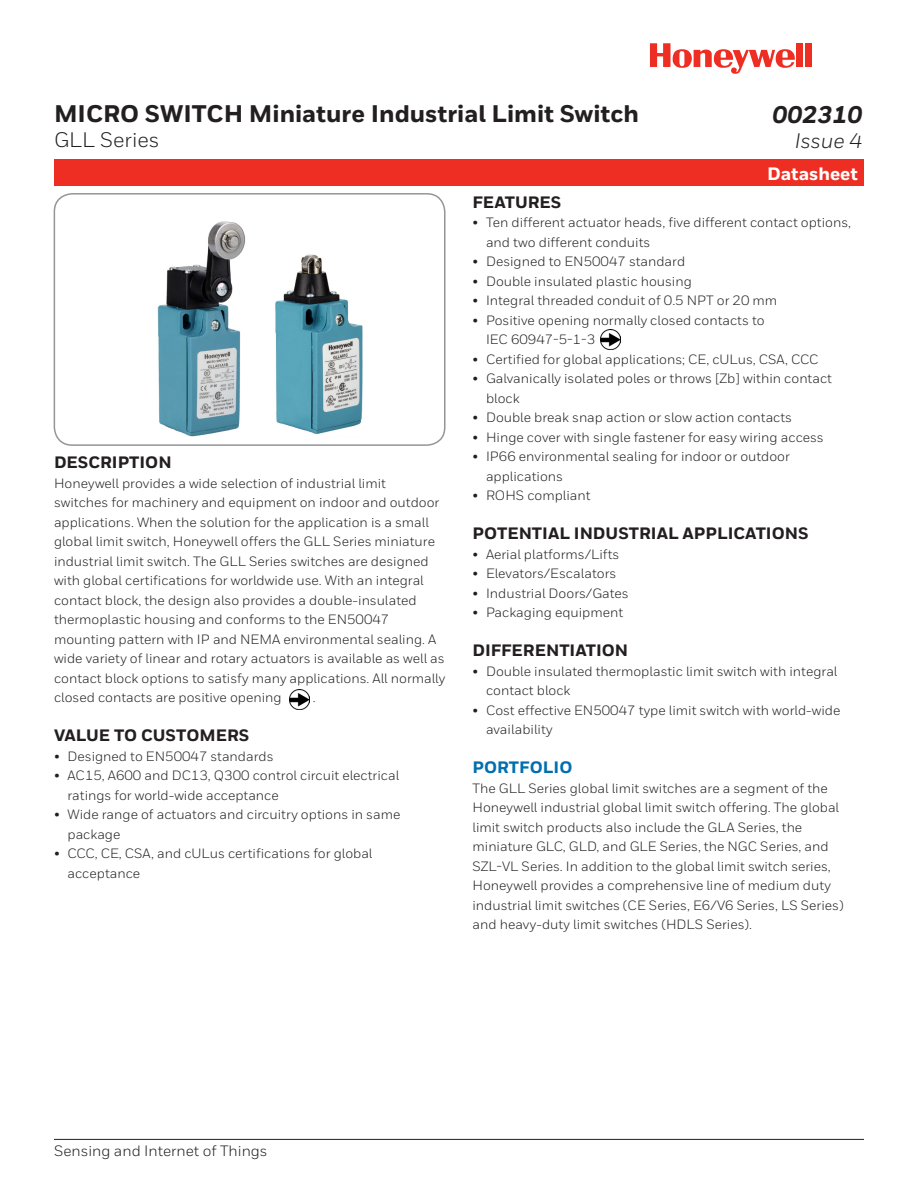
<style>
.page{position:relative;width:918px;height:1188px;background:#fff}
.page>*{position:absolute;margin:0;border:0;box-sizing:border-box;transform-origin:0 0}
.t1{font:800 24px "Honeywell Sans";color:#231f20}
.t2{font:italic 800 24px "Honeywell Sans";color:#231f20}
.t3{font:21px "Honeywell Sans";color:#231f20}
.t4{font:italic 21px "Honeywell Sans";letter-spacing:-.005em;color:#231f20}
.t5{font:800 18px "Honeywell Sans";color:#fff}
.t6{font:800 16.5px "Honeywell Sans";color:#231f20}
.t7{font:800 16.5px "Honeywell Sans";color:#006faf}
.t8{font:15px "Honeywell Sans";color:#231f20}
.t9{font:13.5px/19.5px "Honeywell Sans";color:#231f20}
</style>
<div class="page">
<div style="left:54px;top:193px;width:392px;height:253px;border:2px solid #939598;border-radius:18px"></div>
<div style="left:797px;top:43px;width:6px;height:24px;background:#ee2e22"></div>
<div style="left:806px;top:43px;width:6px;height:24px;background:#ee2e22"></div>
<svg style="left:650px;top:43px;width:145px;height:31px"></svg>
<div style="left:54px;top:159px;width:810px;height:27px;background:#ee2e22"></div>
<hr style="left:54px;top:1139px;width:810px;height:1px;background:#231f20">
<img style="left:289px;top:689px;width:20px;height:20px">
<img style="left:600px;top:329px;width:20px;height:20px">
<img style="left:157px;top:221px;width:89px;height:216px">
<img style="left:275px;top:254px;width:88px;height:180px">
<h1 class="t1" style="left:54px;top:99px;width:586px">MICRO SWITCH Miniature Industrial Limit Switch</h1>
<h2 class="t3" style="left:54px;top:128px;width:107px">GLL Series</h2>
<h1 class="t2" style="left:772px;top:100px;width:91px">002310</h1>
<h2 class="t4" style="left:795px;top:128px;width:69px">Issue 4</h2>
<h3 class="t5" style="left:767px;top:163px;width:92px">Datasheet</h3>
<p class="t6" style="left:54px;top:453px;width:119px">DESCRIPTION</p>
<p class="t9" style="left:54px;top:474px;width:393px">Honeywell provides a wide selection of industrial limit<br>switches for machinery and equipment on indoor and outdoor applications. When the solution for the application is a small global limit switch, Honeywell offers the GLL Series miniature industrial limit switch. The GLL Series switches are designed with global certifications for worldwide use. With an integral contact block, the design also provides a double-insulated thermoplastic housing and conforms to the EN50047 mounting pattern with IP and NEMA environmental sealing. A wide variety of linear and rotary actuators is available as well as contact block options to satisfy many applications. All normally closed contacts are positive opening</p>
<p class="t9" style="left:313px;top:688px;width:4px">.</p>
<p class="t6" style="left:54px;top:726px;width:197px">VALUE TO CUSTOMERS</p>
<p class="t9" style="left:54px;top:747px;width:221px">• Designed to EN50047 standards</p>
<p class="t9" style="left:68px;top:766px;width:333px;text-indent:-14px">• AC15, A600 and DC13, Q300 control circuit electrical ratings for world-wide acceptance</p>
<p class="t9" style="left:68px;top:805px;width:334px;text-indent:-14px">• Wide range of actuators and circuitry options in same package</p>
<p class="t9" style="left:68px;top:844px;width:306px;text-indent:-14px">• CCC, CE, CSA, and cULus certifications for global acceptance</p>
<p class="t6" style="left:472px;top:192px;width:90px">FEATURES</p>
<p class="t9" style="left:486px;top:213px;width:367px;text-indent:-14px">• Ten different actuator heads, five different contact options, and two different conduits</p>
<p class="t9" style="left:472px;top:252px;width:214px">• Designed to EN50047 standard</p>
<p class="t9" style="left:472px;top:271px;width:221px">• Double insulated plastic housing</p>
<p class="t9" style="left:472px;top:291px;width:306px">• Integral threaded conduit of 0.5 NPT or 20 mm</p>
<p class="t9" style="left:486px;top:310px;width:280px;text-indent:-14px">• Positive opening normally closed contacts to<br>IEC 60947-5-1-3</p>
<p class="t9" style="left:472px;top:349px;width:348px">• Certified for global applications; CE, cULus, CSA, CCC</p>
<p class="t9" style="left:486px;top:369px;width:348px;text-indent:-14px">• Galvanically isolated poles or throws [Zb] within contact block</p>
<p class="t9" style="left:472px;top:408px;width:321px">• Double break snap action or slow action contacts</p>
<p class="t9" style="left:472px;top:427px;width:353px">• Hinge cover with single fastener for easy wiring access</p>
<p class="t9" style="left:486px;top:447px;width:305px;text-indent:-14px">• IP66 environmental sealing for indoor or outdoor applications</p>
<p class="t9" style="left:472px;top:486px;width:120px">• ROHS compliant</p>
<p class="t6" style="left:472px;top:523px;width:338px">POTENTIAL INDUSTRIAL APPLICATIONS</p>
<p class="t9" style="left:472px;top:544px;width:148px">• Aerial platforms/Lifts</p>
<p class="t9" style="left:472px;top:564px;width:145px">• Elevators/Escalators</p>
<p class="t9" style="left:472px;top:583px;width:158px">• Industrial Doors/Gates</p>
<p class="t9" style="left:472px;top:603px;width:152px">• Packaging equipment</p>
<p class="t6" style="left:472px;top:640px;width:157px">DIFFERENTIATION</p>
<p class="t9" style="left:486px;top:661px;width:353px;text-indent:-14px">• Double insulated thermoplastic limit switch with integral contact block</p>
<p class="t9" style="left:486px;top:700px;width:356px;text-indent:-14px">• Cost effective EN50047 type limit switch with world-wide availability</p>
<p class="t7" style="left:472px;top:757px;width:101px">PORTFOLIO</p>
<p class="t9" style="left:472px;top:778px;width:373px">The GLL Series global limit switches are a segment of the Honeywell industrial global limit switch offering. The global limit switch products also include the GLA Series, the miniature GLC, GLD, and GLE Series, the NGC Series, and SZL-VL Series. In addition to the global limit switch series, Honeywell provides a comprehensive line of medium duty industrial limit switches (CE Series, E6/V6 Series, LS Series) and heavy-duty limit switches (HDLS Series).</p>
<p class="t8" style="left:54px;top:1142px;width:215px">Sensing and Internet of Things</p>
</div>
